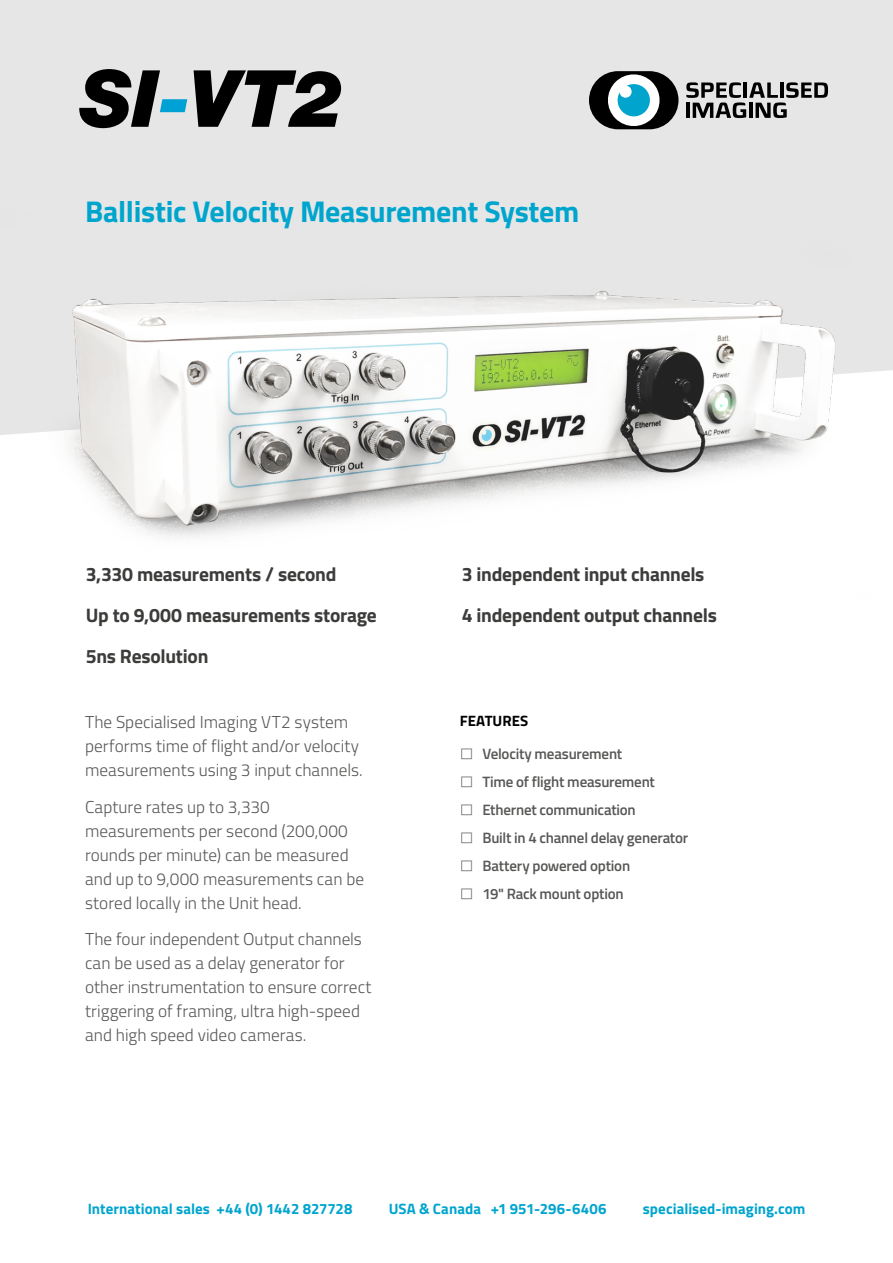
<style>
.page{position:relative;width:893px;height:1263px;background:#fff}
.page>*{position:absolute;margin:0;border:0;box-sizing:border-box;transform-origin:0 0}
.t1{font:italic 900 79.05px "Helvetica Neue LT Std";color:#000}
.t2{font:700 30px "Titillium";letter-spacing:-.01em;color:#00a5ce}
.t3{font:700 19.5px/41px "Titillium";letter-spacing:-.015em;color:#3c3c3b}
.t4{font:300 17.25px/24px "Titillium";color:#575756}
.t5{font:600 15px/28px "Titillium";letter-spacing:-.015em;color:#575756}
.t6{font:700 15px "Titillium";letter-spacing:.005em;color:#00a5ce}
.t7{font:700 15px "Titillium";color:#000}
.s1{color:#00a1d4}
</style>
<div class="page">
<div style="left:0;top:0;width:893px;height:176px;background:#e6e6e6"></div>
<svg style="left:686px;top:82px;width:142px;height:36px;background:#8c8c8c"></svg>
<div style="left:589px;top:71px;width:89px;height:58px;background:#000;border-radius:29px"></div>
<svg style="left:605px;top:72px;width:57px;height:57px"></svg>
<img style="left:0;top:176px;width:893px;height:362px">
<h1 class="t1" style="left:80px;top:50px;width:265px">SI<span class="s1">-</span>VT2</h1>
<h2 class="t2" style="left:85px;top:189px;width:496px">Ballistic Velocity Measurement System</h2>
<p class="t3" style="left:86px;top:553px;width:293px">3,330 measurements / second<br>Up to 9,000 measurements storage<br>5ns Resolution</p>
<p class="t3" style="left:462px;top:553px;width:257px">3 independent input channels<br>4 independent output channels</p>
<p class="t4" style="left:85px;top:709px;width:265px">The Specialised Imaging VT2 system</p>
<p class="t7" style="left:460px;top:709px;width:70px">FEATURES</p>
<p class="t4" style="left:85px;top:733px;width:279px">performs time of flight and/or velocity measurements using 3 input channels.</p>
<p class="t4" style="left:85px;top:794px;width:281px">Capture rates up to 3,330 measurements per second (200,000 rounds per minute) can be measured and up to 9,000 measurements can be stored locally in the Unit head.</p>
<p class="t4" style="left:85px;top:926px;width:288px">The four independent Output channels can be used as a delay generator for other instrumentation to ensure correct triggering of framing, ultra high-speed and high speed video cameras.</p>
<p class="t5" style="left:482px;top:739px;width:207px">Velocity measurement<br>Time of flight measurement<br>Ethernet communication<br>Built in 4 channel delay generator<br>Battery powered option<br>19" Rack mount option</p>
<p class="t6" style="left:88px;top:1197px;width:266px">International sales +44 (0) 1442 827728</p>
<p class="t6" style="left:389px;top:1197px;width:219px">USA &amp; Canada +1 951-296-6406</p>
<p class="t6" style="left:643px;top:1197px;width:164px">specialised-imaging.com</p>
</div>
